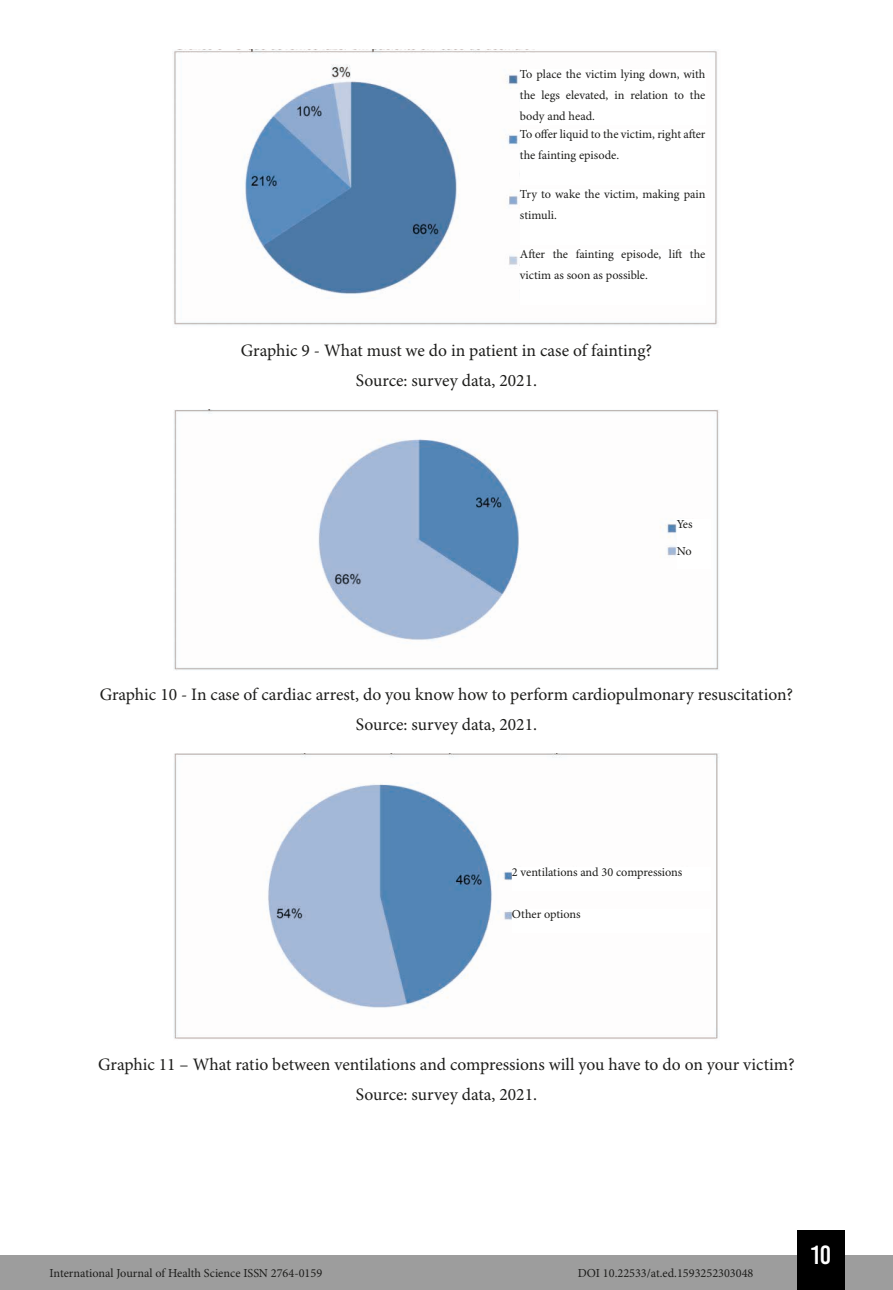
<style>
.page{position:relative;width:893px;height:1290px;background:#fff}
.page>*{position:absolute;margin:0;border:0;box-sizing:border-box;transform-origin:0 0}
.t1{font:26.25px "Bebas Kai";color:#fff}
.t2{font:17.5px/29.4px "Minion Pro";color:#1d1d1b;text-align:center}
.t3{font:12.25px/21px "Minion Pro";color:#1d1d1b}
</style>
<div class="page">
<div style="left:0;top:1255px;width:893px;height:35px;background:#9d9d9d"></div>
<div style="left:797px;top:1230px;width:48px;height:60px;background:#000"></div>
<img style="left:174px;top:50px;width:544px;height:275px">
<img style="left:174px;top:409px;width:545px;height:262px">
<img style="left:174px;top:753px;width:545px;height:286px">
<div style="left:520px;top:69px;width:185px;height:56px;background:#fff"></div>
<div style="left:520px;top:129px;width:185px;height:56px;background:#fff"></div>
<div style="left:520px;top:189px;width:185px;height:56px;background:#fff"></div>
<div style="left:520px;top:250px;width:185px;height:55px;background:#fff"></div>
<div style="left:677px;top:519px;width:33px;height:50px;background:#fff"></div>
<div style="left:512px;top:867px;width:198px;height:23px;background:#fff"></div>
<div style="left:512px;top:909px;width:198px;height:24px;background:#fff"></div>
<p class="t3" style="left:520px;top:64px;width:187px;text-align:justify">To place the victim lying down, with the legs elevated, in relation to the body and head.</p>
<p class="t3" style="left:520px;top:124px;width:187px">To offer liquid to the victim, right after the fainting episode.</p>
<p class="t3" style="left:520px;top:184px;width:187px">Try to wake the victim, making pain stimuli.</p>
<p class="t3" style="left:520px;top:245px;width:187px">After the fainting episode, lift the victim as soon as possible.</p>
<h2 class="t2" style="left:241px;top:337px;width:413px">Graphic 9 - What must we do in patient in case of fainting?<br>Source: survey data, 2021.</h2>
<p class="t3" style="left:677px;top:512px;width:17px;line-height:26.2px">Yes<br>No</p>
<h2 class="t2" style="left:100px;top:681px;width:695px">Graphic 10 - In case of cardiac arrest, do you know how to perform cardiopulmonary resuscitation?<br>Source: survey data, 2021.</h2>
<p class="t3" style="left:512px;top:862px;width:172px">2 ventilations and 30 compressions</p>
<p class="t3" style="left:512px;top:904px;width:70px">Other options</p>
<h2 class="t2" style="left:98px;top:1051px;width:698px">Graphic 11 – What ratio between ventilations and compressions will you have to do on your victim?<br>Source: survey data, 2021.</h2>
<p class="t3" style="left:50px;top:1263px;width:274px">International Journal of Health Science ISSN 2764-0159</p>
<p class="t3" style="left:578px;top:1263px;width:177px">DOI 10.22533/at.ed.1593252303048</p>
<h1 class="t1" style="left:811px;top:1241px;width:22px">10</h1>
</div>
